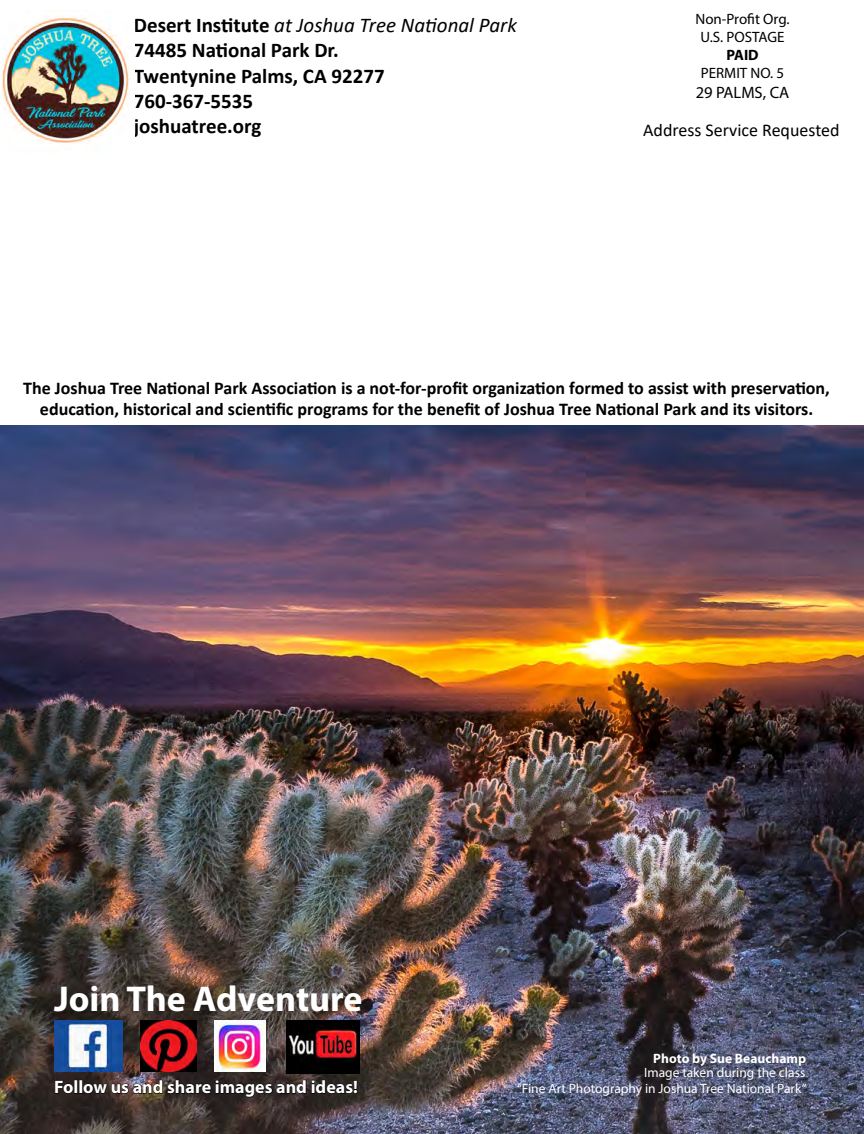
<style>
.page{position:relative;width:864px;height:1134px;background:#fff}
.page>*{position:absolute;margin:0;border:0;box-sizing:border-box;transform-origin:0 0}
.t1{font:700 36px "Myriad Pro";color:#fff}
.t2{font:700 21px/25.2px "Calibri";color:#000}
.t3{font:700 18px/21.6px "Calibri";color:#000;text-align:center}
.t4{font:700 18px "Myriad Pro";color:#fff}
.t5{font:18px "Calibri";color:#000}
.t6{font:16.5px "Myriad Pro";color:#000}
.t7{font:15px/18px "Myriad Pro";color:#000;text-align:center}
.t8{font:700 15px "Myriad Pro";color:#000}
.t9{font:13.5px/16.2px "Myriad Pro";color:#fff;text-align:right}
.t10{font:700 13.5px "Myriad Pro";color:#fff}
.s1{font-weight:400;font-style:italic}
</style>
<div class="page">
<img style="left:0;top:426px;width:864px;height:708px">
<img style="left:141px;top:1021px;width:55px;height:51px">
<img style="left:214px;top:1021px;width:51px;height:51px">
<img style="left:54px;top:1021px;width:68px;height:51px">
<img style="left:287px;top:1021px;width:73px;height:53px">
<svg style="left:54px;top:1080px;width:303px;height:18px;background:#2b2320"></svg>
<img style="left:2px;top:15px;width:127px;height:129px">
<p class="t2" style="left:134px;top:12px;width:385px">Desert Institute <span class="s1">at Joshua Tree National Park<br></span>74485 National Park Dr.<br>Twentynine Palms, CA 92277<br>760-367-5535<br>joshuatree.org</p>
<p class="t7" style="left:695px;top:10px;width:96px">Non-Profit Org.<br>U.S. POSTAGE</p>
<p class="t8" style="left:726px;top:46px;width:34px">PAID</p>
<p class="t7" style="left:701px;top:64px;width:85px">PERMIT NO. 5</p>
<p class="t6" style="left:696px;top:83px;width:95px">29 PALMS, CA</p>
<p class="t5" style="left:643px;top:117px;width:198px">Address Service Requested</p>
<p class="t3" style="left:23px;top:377px;width:808px">The Joshua Tree National Park Association is a not-for-profit organization formed to assist with preservation, education, historical and scientific programs for the benefit of Joshua Tree National Park and its visitors.</p>
<h1 class="t1" style="left:54px;top:975px;width:310px">Join The Adventure</h1>
<p class="t4" style="left:54px;top:1075px;width:306px">Follow us and share images and ideas!</p>
<p class="t10" style="left:653px;top:1049px;width:154px">Photo by Sue Beauchamp</p>
<p class="t9" style="left:517px;top:1064px;width:291px">Image taken during the class<br>“Fine Art Photography in Joshua Tree National Park”</p>
</div>
